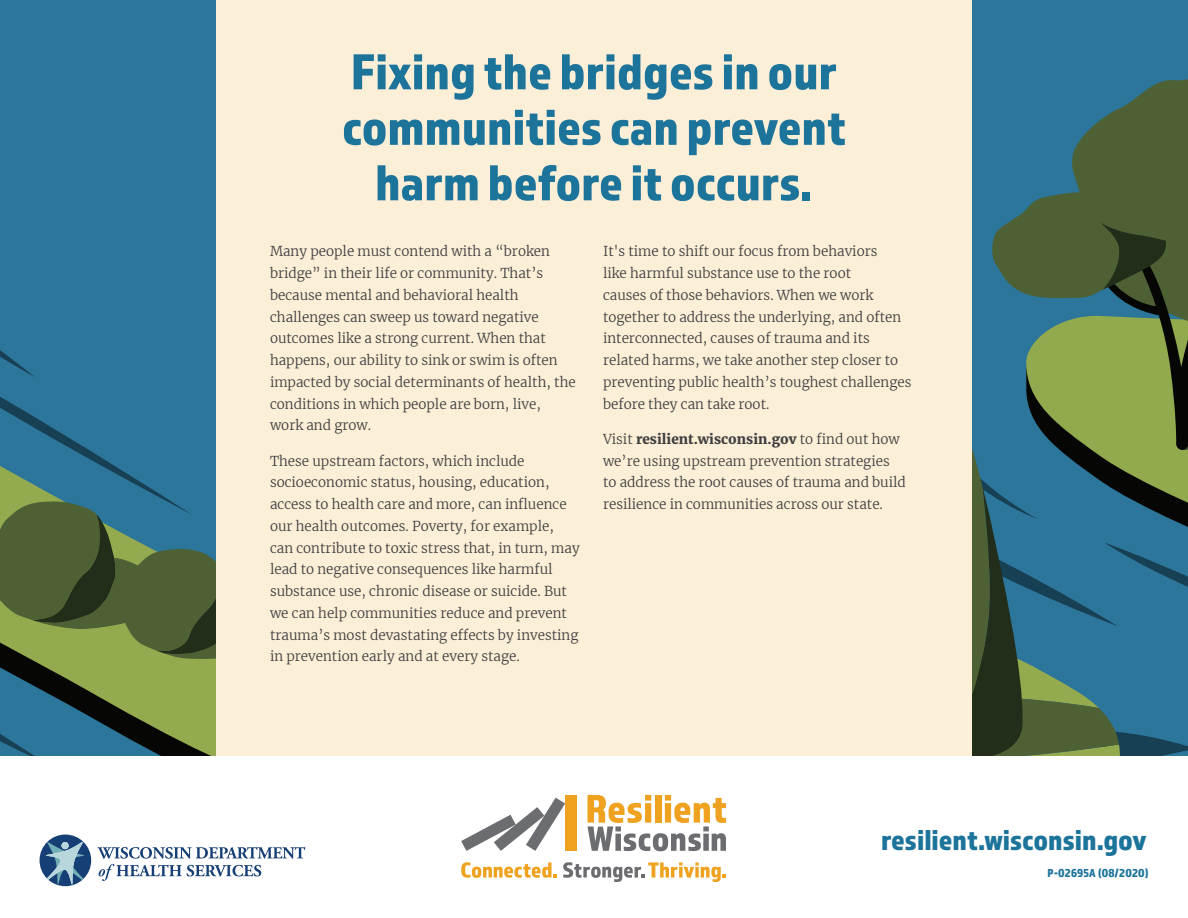
<style>
.page{position:relative;width:1188px;height:918px;background:#fff}
.page>*{position:absolute;margin:0;border:0;box-sizing:border-box;transform-origin:0 0}
.t1{font:52.5px/55.5px "Almaq Refined";color:#1c749b;text-align:center}
.t2{font:30px "Almaq Refined";color:#1c749b}
.t3{font:300 13.5px/21.8px "Merriweather";color:#3e3e3f}
.t4{font:12px "Almaq Refined";letter-spacing:.02em;color:#1c749b}
.s1{font-weight:900}
</style>
<div class="page">
<div style="left:216px;top:0;width:756px;height:756px;background:#fcefd8"></div>
<svg style="left:461px;top:862px;width:96px;height:16px"></svg>
<svg style="left:563px;top:862px;width:163px;height:20px"></svg>
<svg style="left:587px;top:795px;width:139px;height:56px"></svg>
<svg style="left:461px;top:798px;width:104px;height:53px"></svg>
<div style="left:565px;top:795px;width:11px;height:56px;background:#eea21f"></div>
<svg style="left:97px;top:847px;width:208px;height:34px"></svg>
<div style="left:40px;top:835px;width:51px;height:51px;background:#163f75;border-radius:50%"></div>
<svg style="left:46px;top:841px;width:38px;height:44px"></svg>
<div style="left:61px;top:842px;width:8px;height:7px;background:#b7d7dc;border-radius:50%"></div>
<div style="left:0;top:0;width:216px;height:756px;background:#2d769b"></div>
<svg style="left:0;top:350px;width:216px;height:406px"></svg>
<div style="left:972px;top:0;width:216px;height:756px;background:#2d769b"></div>
<svg style="left:1009px;top:79px;width:179px;height:143px;fill:#4d6135"></svg>
<svg style="left:972px;top:222px;width:216px;height:534px"></svg>
<h1 class="t1" style="left:342px;top:42px;width:505px">Fixing the bridges in our communities can prevent harm before it occurs.</h1>
<p class="t3" style="left:270px;top:240px;width:307px">Many people must contend with a “broken bridge” in their life or community. That’s because mental and behavioral health challenges can sweep us toward negative outcomes like a strong current. When that happens, our ability to sink or swim is often impacted by social determinants of health, the conditions in which people are born, live, work and grow.</p>
<p class="t3" style="left:270px;top:449px;width:311px">These upstream factors, which include socioeconomic status, housing, education, access to health care and more, can influence our health outcomes. Poverty, for example, can contribute to toxic stress that, in turn, may lead to negative consequences like harmful substance use, chronic disease or suicide. But we can help communities reduce and prevent trauma’s most devastating effects by investing in prevention early and at every stage.</p>
<p class="t3" style="left:603px;top:240px;width:310px">It's time to shift our focus from behaviors<br>like harmful substance use to the root<br>causes of those behaviors. When we work together to address the underlying, and often interconnected, causes of trauma and its related harms, we take another step closer to preventing public health’s toughest challenges before they can take root.</p>
<p class="t3" style="left:603px;top:428px;width:304px">Visit <span class="s1">resilient.wisconsin.gov</span> to find out how we’re using upstream prevention strategies to address the root causes of trauma and build resilience in communities across our state.</p>
<h2 class="t2" style="left:881px;top:822px;width:267px">resilient.wisconsin.gov</h2>
<p class="t4" style="left:1048px;top:866px;width:102px">P-02695A (08/2020)</p>
</div>
